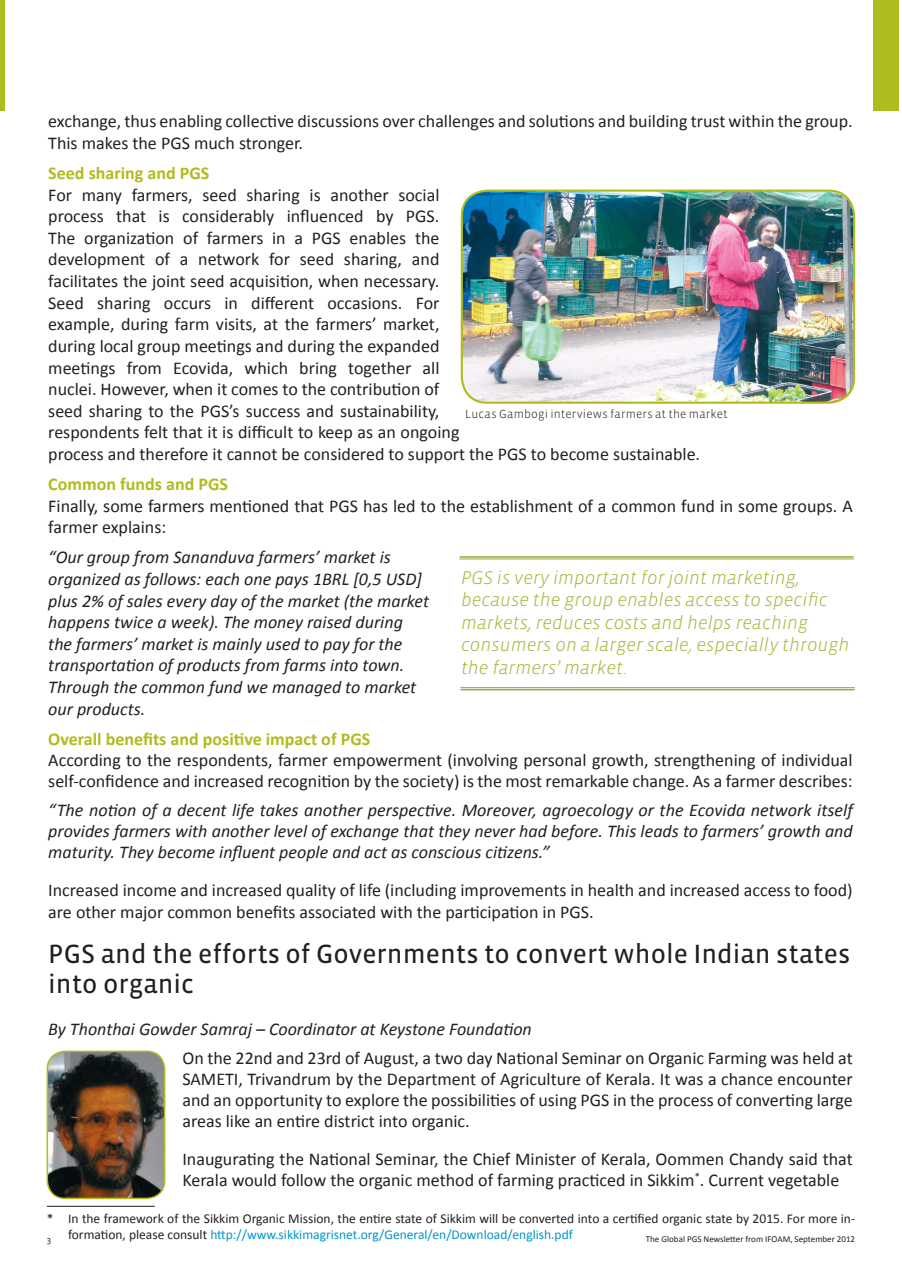
<style>
.page{position:relative;width:902px;height:1272px;background:#fff}
.page>*{position:absolute;margin:0;border:0;box-sizing:border-box;transform-origin:0 0}
.t1{font:27px/30px "Vista Sans OT";color:#231f20}
.t2{font:italic 300 18.75px/22.5px "Vista Sans OT";color:#a7b437}
.t3{font:18px/21.6px "Calibri";color:#231f20}
.t4{font:italic 18px/21.6px "Calibri";color:#231f20}
.t5{font:700 18px "Calibri";color:#b0bb1d}
.t6{font:13.5px/16.2px "Calibri";color:#231f20}
.t7{font:300 12px "Vista Sans OT";letter-spacing:.015em;color:#231f20}
.t8{font:9px "Calibri";color:#231f20}
.t9{font:9px "Vista Sans OT";color:#231f20}
.s1{color:#0095c9}
</style>
<div class="page">
<hr style="left:0;top:0;width:4px;height:111px;background:#b0bb1d">
<div style="left:873px;top:0;width:25px;height:111px;background:#b0bb1d"></div>
<hr style="left:47px;top:1205px;width:108px;height:1px;background:#231f20">
<img style="left:463px;top:192px;width:391px;height:209px">
<div style="left:460px;top:189px;width:395px;height:215px;border:2px solid #b0bb1d;border-radius:25px"></div>
<img style="left:47px;top:1052px;width:118px;height:146px">
<div style="left:47px;top:1050px;width:118px;height:149px;border:2px solid #b0bb1d;border-radius:18px"></div>
<hr style="left:459px;top:558px;width:394px;height:1px;background:#94ac3a">
<hr style="left:459px;top:556px;width:394px;height:1px;background:#94ac3a">
<hr style="left:460px;top:687px;width:394px;height:1px;background:#94ac3a">
<hr style="left:460px;top:689px;width:394px;height:1px;background:#94ac3a">
<p class="t3" style="left:48px;top:111px;width:805px">exchange, thus enabling collective discussions over challenges and solutions and building trust within the group.<br>This makes the PGS much stronger.</p>
<p class="t5" style="left:48px;top:161px;width:163px">Seed sharing and PGS</p>
<p class="t3" style="left:48px;top:184px;width:653px">For many farmers, seed sharing is another social<br>process that is considerably influenced by PGS.<br>The organization of farmers in a PGS enables the<br>development of a network for seed sharing, and<br>facilitates the joint seed acquisition, when necessary.<br>Seed sharing occurs in different occasions. For<br>example, during farm visits, at the farmers’ market,<br>during local group meetings and during the expanded<br>meetings from Ecovida, which bring together all<br>nuclei. However, when it comes to the contribution of<br>seed sharing to the PGS’s success and sustainability,<br>respondents felt that it is difficult to keep as an ongoing<br>process and therefore it cannot be considered to support the PGS to become sustainable.</p>
<p class="t5" style="left:48px;top:472px;width:181px">Common funds and PGS</p>
<p class="t3" style="left:48px;top:495px;width:805px">Finally, some farmers mentioned that PGS has led to the establishment of a common fund in some groups. A farmer explains:</p>
<p class="t4" style="left:48px;top:546px;width:382px">“Our group from Sananduva farmers’ market is organized as follows: each one pays 1BRL [0,5 USD] plus 2% of sales every day of the market (the market happens twice a week). The money raised during the farmers’ market is mainly used to pay for the transportation of products from farms into town.<br>Through the common fund we managed to market our products.</p>
<p class="t5" style="left:48px;top:727px;width:323px">Overall benefits and positive impact of PGS</p>
<p class="t3" style="left:48px;top:749px;width:805px;line-height:21px">According to the respondents, farmer empowerment (involving personal growth, strengthening of individual self-confidence and increased recognition by the society) is the most remarkable change. As a farmer describes:</p>
<p class="t4" style="left:48px;top:799px;width:806px;line-height:21px;text-align:justify">“The notion of a decent life takes another perspective. Moreover, agroecology or the Ecovida network itself provides farmers with another level of exchange that they never had before. This leads to farmers’ growth and maturity. They become influent people and act as conscious citizens.”</p>
<p class="t3" style="left:48px;top:879px;width:805px">Increased income and increased quality of life (including improvements in health and increased access to food) are other major common benefits associated with the participation in PGS.</p>
<p class="t7" style="left:465px;top:407px;width:264px">Lucas Gambogi interviews farmers at the market</p>
<p class="t2" style="left:461px;top:566px;width:390px">PGS is very important for joint marketing, because the group enables access to specific markets, reduces costs and helps reaching consumers on a larger scale, especially through the farmers’ market.</p>
<h1 class="t1" style="left:48px;top:939px;width:803px">PGS and the efforts of Governments to convert whole Indian states into organic</h1>
<p class="t4" style="left:48px;top:1017px;width:485px">By Thonthai Gowder Samraj – Coordinator at Keystone Foundation</p>
<p class="t3" style="left:182px;top:1047px;width:671px;line-height:21px;text-align:justify">On the 22nd and 23rd of August, a two day National Seminar on Organic Farming was held at SAMETI, Trivandrum by the Department of Agriculture of Kerala. It was a chance encounter and an opportunity to explore the possibilities of using PGS in the process of converting large areas like an entire district into organic.</p>
<p class="t3" style="left:182px;top:1148px;width:671px;line-height:21px">Inaugurating the National Seminar, the Chief Minister of Kerala, Oommen Chandy said that<br>Kerala would follow the organic method of farming practiced in Sikkim<sup>*</sup>. Current vegetable</p>
<p class="t6" style="left:68px;top:1209px;width:788px;text-indent:-21px">* In the framework of the Sikkim Organic Mission, the entire state of Sikkim will be converted into a certified organic state by 2015. For more in&shy;formation, please consult <span class="s1">http://www.sikkimagrisnet.org/General/en/Download/english.pdf</span></p>
<p class="t9" style="left:47px;top:1234px;width:6px">3</p>
<p class="t8" style="left:645px;top:1232px;width:211px">The Global PGS Newsletter from IFOAM, September 2012</p>
</div>
